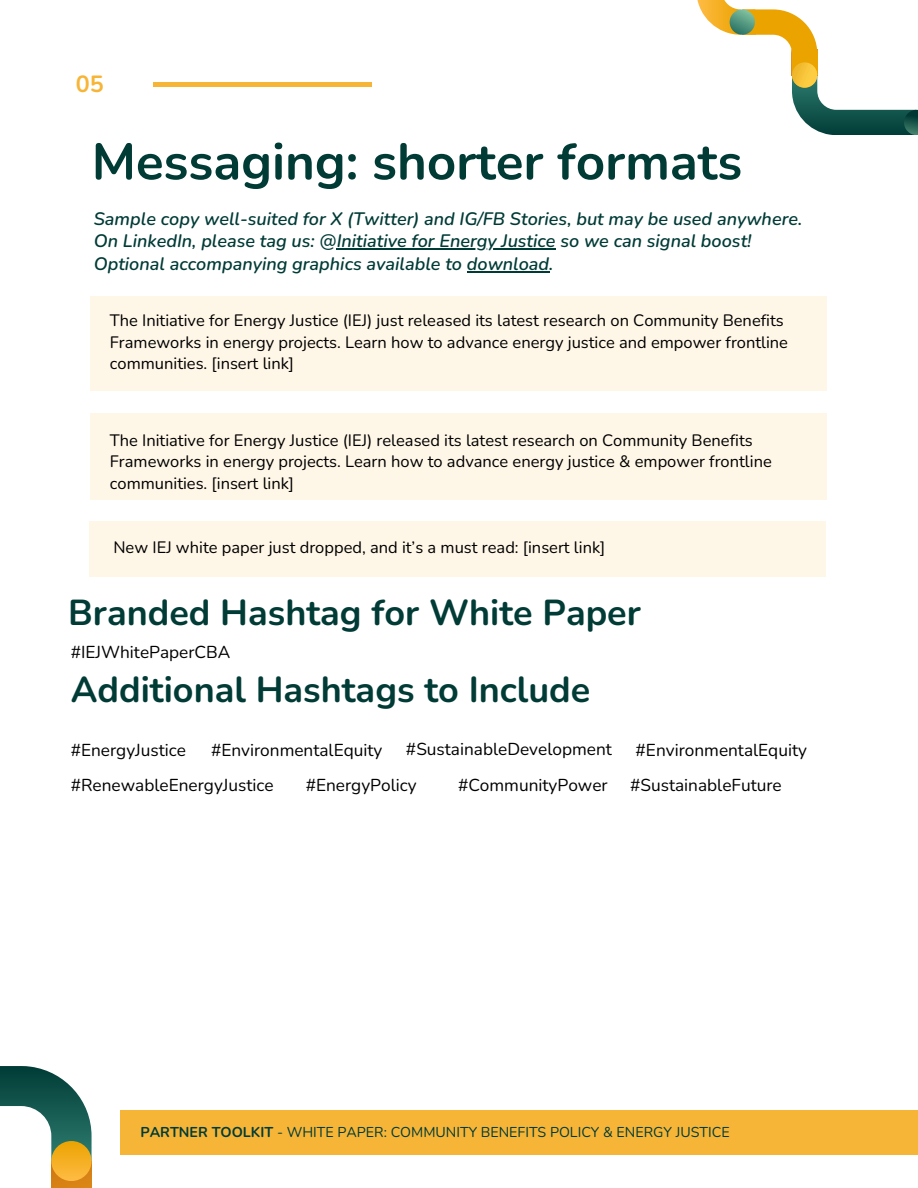
<style>
.page{position:relative;width:918px;height:1188px;background:#fff}
.page>*{position:absolute;margin:0;border:0;box-sizing:border-box;transform-origin:0 0}
.t1{font:700 51px "Nunito";color:#003b36}
.t2{font:700 36px "Nunito";color:#003b36}
.t3{font:700 23.4px "Nunito";color:#f7b538}
.t4{font:italic 600 18px/22.5px "Nunito";color:#003b36}
.t5{font:17.25px "Nunito";color:#000}
.t6{font:16.5px/21.3px "Nunito";color:#000}
.t7{font:14.25px "Nunito";color:#003b36}
.s1{font-weight:700}
</style>
<div class="page">
<div style="left:121px;top:1110px;width:797px;height:45px;background:#f7b538"></div>
<hr style="left:153px;top:83px;width:219px;height:4px;background:#f7b538">
<svg style="left:0;top:1066px;width:92px;height:91px"></svg>
<img style="left:51px;top:1165px;width:41px;height:23px">
<svg style="left:51px;top:1141px;width:41px;height:40px"></svg>
<svg style="left:792px;top:75px;width:124px;height:60px"></svg>
<img style="left:904px;top:110px;width:14px;height:25px">
<svg style="left:697px;top:0;width:120px;height:54px"></svg>
<div style="left:792px;top:52px;width:25px;height:23px;background:#eba300"></div>
<img style="left:792px;top:62px;width:25px;height:26px">
<img style="left:730px;top:9px;width:25px;height:26px">
<hr style="left:337px;top:249px;width:219px;height:1px;background:#003b36">
<hr style="left:467px;top:271px;width:82px;height:1px;background:#003b36">
<div style="left:90px;top:414px;width:736px;height:86px;background:#fef6e6"></div>
<div style="left:90px;top:297px;width:736px;height:94px;background:#fef6e6"></div>
<div style="left:90px;top:521px;width:736px;height:56px;background:#fef6e6"></div>
<h3 class="t3" style="left:76px;top:68px;width:30px">05</h3>
<p class="t1" style="left:92px;top:128px;width:652px">Messaging: shorter formats</p>
<p class="t4" style="left:94px;top:208px;width:710px">Sample copy well-suited for X (Twitter) and IG/FB Stories, but may be used anywhere.<br>On LinkedIn, please tag us: @Initiative for Energy Justice so we can signal boost!</p>
<h1 class="t4" style="left:94px;top:253px;width:461px">Optional accompanying graphics available to download.</h1>
<h4 class="t6" style="left:110px;top:310px;width:680px">The Initiative for Energy Justice (IEJ) just released its latest research on Community Benefits<br>Frameworks in energy projects. Learn how to advance energy justice and empower frontline communities. [insert link]</h4>
<h4 class="t6" style="left:110px;top:430px;width:663px">The Initiative for Energy Justice (IEJ) released its latest research on Community Benefits<br>Frameworks in energy projects. Learn how to advance energy justice &amp; empower frontline communities. [insert link]</h4>
<h4 class="t6" style="left:113px;top:537px;width:494px">New IEJ white paper just dropped, and it’s a must read: [insert link]</h4>
<h4 class="t2" style="left:68px;top:589px;width:574px">Branded Hashtag for White Paper</h4>
<h4 class="t5" style="left:71px;top:641px;width:161px">#IEJWhitePaperCBA</h4>
<h4 class="t2" style="left:71px;top:666px;width:521px">Additional Hashtags to Include</h4>
<h4 class="t5" style="left:71px;top:739px;width:117px">#EnergyJustice</h4>
<h2 class="t5" style="left:211px;top:739px;width:173px">#EnvironmentalEquity</h2>
<h4 class="t5" style="left:406px;top:737px;width:207px">#SustainableDevelopment</h4>
<h4 class="t5" style="left:71px;top:774px;width:204px">#RenewableEnergyJustice</h4>
<p class="t5" style="left:636px;top:739px;width:173px">#EnvironmentalEquity</p>
<h4 class="t5" style="left:306px;top:774px;width:112px">#EnergyPolicy</h4>
<h4 class="t5" style="left:458px;top:774px;width:151px">#CommunityPower</h4>
<h4 class="t5" style="left:630px;top:774px;width:153px">#SustainableFuture</h4>
<h2 class="t7" style="left:140px;top:1123px;width:591px"><span class="s1">PARTNER TOOLKIT</span> - WHITE PAPER: COMMUNITY BENEFITS POLICY &amp; ENERGY JUSTICE</h2>
</div>
